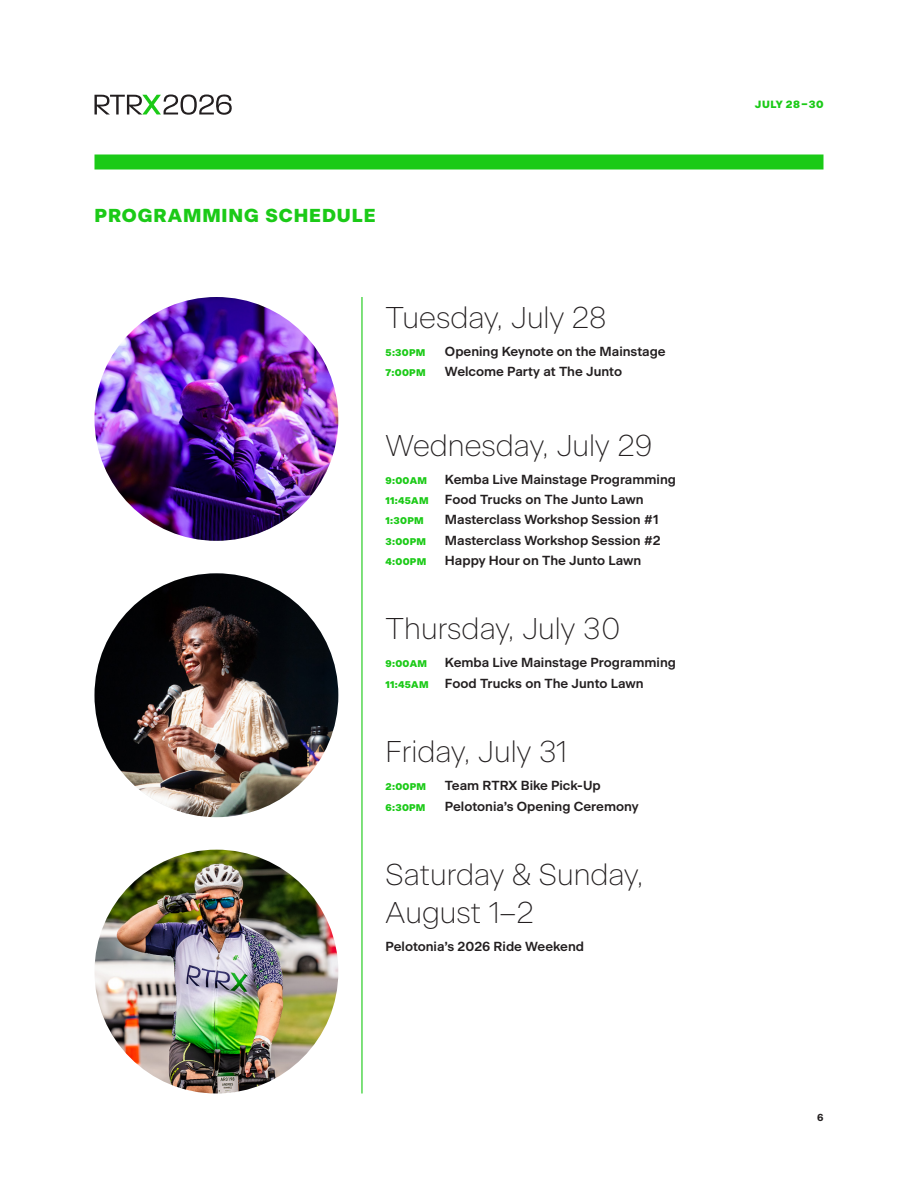
<style>
.page{position:relative;width:918px;height:1188px;background:#fff}
.page>*{position:absolute;margin:0;border:0;box-sizing:border-box;transform-origin:0 0}
.t1{font:100 30px/37.5px "Beausite Classic";color:#231f20}
.t2{font:900 18.75px "Beausite Classic";letter-spacing:.05em;color:#1bca17}
.t3{font:600 13.2px "Beausite Classic";color:#231f20}
.t4{font:900 10.5px "Beausite Classic";letter-spacing:.05em;color:#1bca17}
.t5{font:700 10.2px "Beausite Classic";color:#231f20}
.t6{font:900 9.75px "Beausite Classic";letter-spacing:.025em;color:#1bca17}
</style>
<div class="page">
<img style="left:94px;top:573px;width:244px;height:244px;border-radius:122px">
<img style="left:94px;top:850px;width:244px;height:244px;border-radius:122px">
<hr style="left:361px;top:297px;width:2px;height:797px;background:#1bca17">
<img style="left:94px;top:297px;width:244px;height:244px;border-radius:122px">
<div style="left:94px;top:154px;width:730px;height:16px;background:#1bca17"></div>
<svg style="left:94px;top:94px;width:138px;height:21px"></svg>
<p class="t2" style="left:94px;top:201px;width:283px">PROGRAMMING SCHEDULE</p>
<p class="t1" style="left:386px;top:296px;width:223px">Tuesday, July 28</p>
<p class="t6" style="left:386px;top:345px;width:41px">5:30PM</p>
<p class="t3" style="left:445px;top:342px;width:222px">Opening Keynote on the Mainstage</p>
<p class="t6" style="left:386px;top:366px;width:41px">7:00PM</p>
<p class="t3" style="left:445px;top:362px;width:179px">Welcome Party at The Junto</p>
<p class="t1" style="left:386px;top:424px;width:268px">Wednesday, July 29</p>
<p class="t6" style="left:386px;top:473px;width:43px">9:00AM</p>
<p class="t3" style="left:445px;top:469px;width:232px">Kemba Live Mainstage Programming</p>
<p class="t6" style="left:386px;top:493px;width:44px">11:45AM</p>
<p class="t3" style="left:445px;top:489px;width:200px">Food Trucks on The Junto Lawn</p>
<p class="t6" style="left:386px;top:513px;width:40px">1:30PM</p>
<p class="t3" style="left:445px;top:510px;width:215px">Masterclass Workshop Session #1</p>
<p class="t6" style="left:386px;top:534px;width:42px">3:00PM</p>
<p class="t3" style="left:445px;top:530px;width:217px">Masterclass Workshop Session #2</p>
<p class="t6" style="left:386px;top:554px;width:42px">4:00PM</p>
<p class="t3" style="left:445px;top:550px;width:198px">Happy Hour on The Junto Lawn</p>
<p class="t1" style="left:386px;top:607px;width:236px">Thursday, July 30</p>
<p class="t6" style="left:386px;top:656px;width:43px">9:00AM</p>
<p class="t3" style="left:445px;top:653px;width:232px">Kemba Live Mainstage Programming</p>
<p class="t6" style="left:386px;top:677px;width:44px">11:45AM</p>
<p class="t3" style="left:445px;top:673px;width:200px">Food Trucks on The Junto Lawn</p>
<p class="t1" style="left:386px;top:730px;width:183px">Friday, July 31</p>
<p class="t6" style="left:386px;top:779px;width:42px">2:00PM</p>
<p class="t3" style="left:445px;top:776px;width:157px">Team RTRX Bike Pick-Up</p>
<p class="t6" style="left:386px;top:800px;width:41px">6:30PM</p>
<p class="t3" style="left:445px;top:796px;width:195px">Pelotonia’s Opening Ceremony</p>
<p class="t1" style="left:386px;top:853px;width:259px">Saturday &amp; Sunday,<br>August 1–2</p>
<p class="t3" style="left:386px;top:936px;width:200px">Pelotonia’s 2026 Ride Weekend</p>
<p class="t4" style="left:755px;top:96px;width:70px">JULY 28 – 30</p>
<p class="t5" style="left:817px;top:1109px;width:8px">6</p>
</div>
